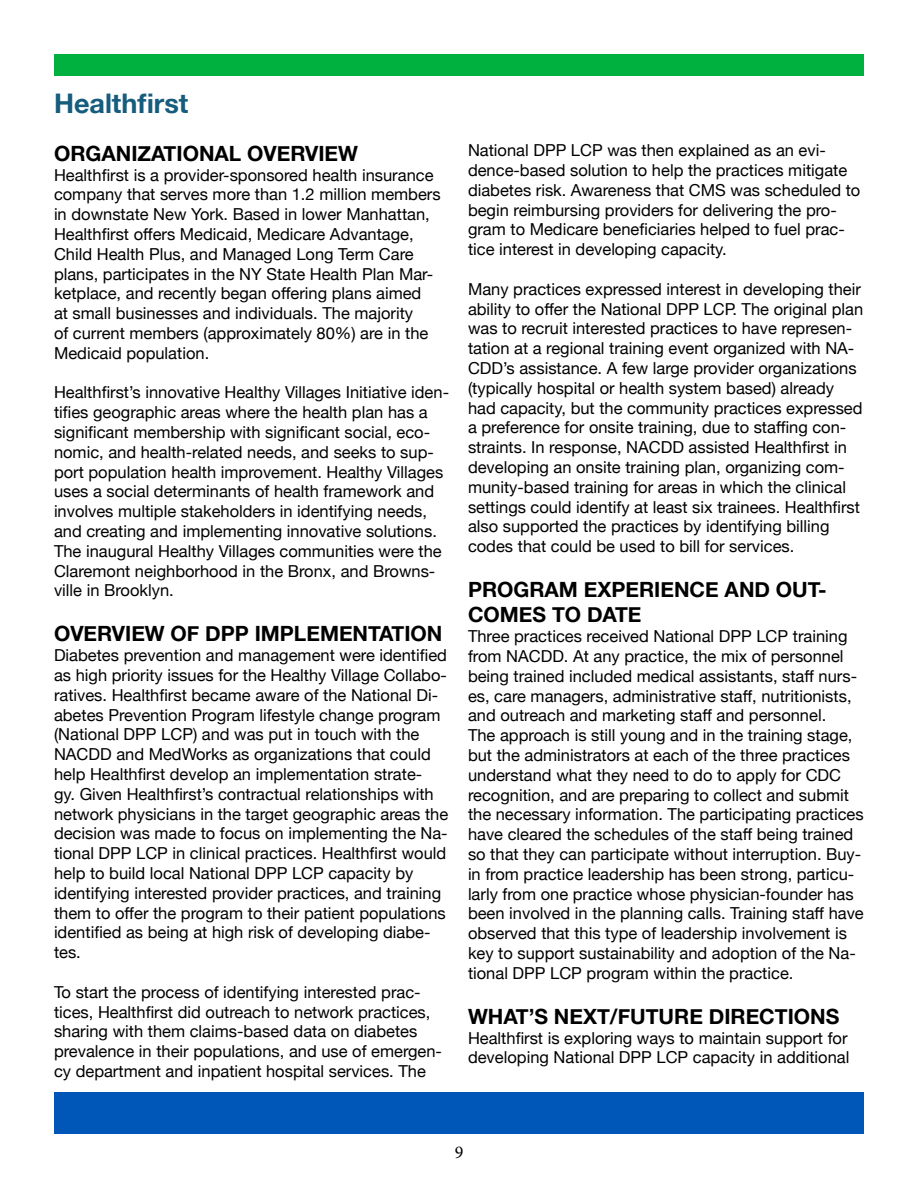
<style>
.page{position:relative;width:918px;height:1188px;background:#fff}
.page>*{position:absolute;margin:0;border:0;box-sizing:border-box;transform-origin:0 0}
.t1{font:700 27px "Helvetica Neue";color:#165c7d}
.t2{font:700 21px/25.2px "Helvetica Neue";color:#000}
.t3{font:18px "Minion Pro";color:#000}
.t4{font:16.5px/19.8px "Helvetica Neue";color:#000}
</style>
<div class="page">
<div style="left:54px;top:54px;width:810px;height:22px;background:#00b140"></div>
<div style="left:54px;top:1093px;width:810px;height:41px;background:#0057b8"></div>
<h1 class="t1" style="left:54px;top:82px;width:136px">Healthfirst</h1>
<p class="t2" style="left:54px;top:141px;width:306px">ORGANIZATIONAL OVERVIEW</p>
<p class="t4" style="left:54px;top:166px;width:388px">Healthfirst is a provider-sponsored health insurance company that serves more than 1.2 million members in downstate New York. Based in lower Manhattan, Healthfirst offers Medicaid, Medicare Advantage, Child Health Plus, and Managed Long Term Care plans, participates in the NY State Health Plan Mar&shy;ketplace, and recently began offering plans aimed<br>at small businesses and individuals. The majority<br>of current members (approximately 80%) are in the Medicaid population.</p>
<p class="t4" style="left:54px;top:384px;width:397px">Healthfirst’s innovative Healthy Villages Initiative iden&shy;tifies geographic areas where the health plan has a significant membership with significant social, eco&shy;nomic, and health-related needs, and seeks to sup&shy;port population health improvement. Healthy Villages uses a social determinants of health framework and involves multiple stakeholders in identifying needs, and creating and implementing innovative solutions.<br>The inaugural Healthy Villages communities were the Claremont neighborhood in the Bronx, and Browns&shy;ville in Brooklyn.</p>
<p class="t2" style="left:54px;top:622px;width:390px">OVERVIEW OF DPP IMPLEMENTATION</p>
<p class="t4" style="left:54px;top:646px;width:396px">Diabetes prevention and management were identified as high priority issues for the Healthy Village Collabo&shy;ratives. Healthfirst became aware of the National Di&shy;abetes Prevention Program lifestyle change program (National DPP LCP) and was put in touch with the NACDD and MedWorks as organizations that could help Healthfirst develop an implementation strate-<br>gy. Given Healthfirst’s contractual relationships with network physicians in the target geographic areas the decision was made to focus on implementing the Na&shy;tional DPP LCP in clinical practices. Healthfirst would help to build local National DPP LCP capacity by identifying interested provider practices, and training them to offer the program to their patient populations identified as being at high risk of developing diabe&shy;tes.</p>
<p class="t4" style="left:54px;top:983px;width:389px">To start the process of identifying interested prac&shy;tices, Healthfirst did outreach to network practices, sharing with them claims-based data on diabetes prevalence in their populations, and use of emergen&shy;cy department and inpatient hospital services. The</p>
<p class="t4" style="left:468px;top:141px;width:394px">National DPP LCP was then explained as an evi&shy;dence-based solution to help the practices mitigate diabetes risk. Awareness that CMS was scheduled to begin reimbursing providers for delivering the pro&shy;gram to Medicare beneficiaries helped to fuel prac&shy;tice interest in developing capacity.</p>
<p class="t4" style="left:468px;top:280px;width:397px">Many practices expressed interest in developing their ability to offer the National DPP LCP. The original plan was to recruit interested practices to have represen&shy;tation at a regional training event organized with NA-CDD’s assistance. A few large provider organizations (typically hospital or health system based) already had capacity, but the community practices expressed a preference for onsite training, due to staffing con&shy;straints. In response, NACDD assisted Healthfirst in developing an onsite training plan, organizing com&shy;munity-based training for areas in which the clinical settings could identify at least six trainees. Healthfirst also supported the practices by identifying billing codes that could be used to bill for services.</p>
<p class="t2" style="left:468px;top:578px;width:360px">PROGRAM EXPERIENCE AND OUT-<br>COMES TO DATE</p>
<p class="t4" style="left:468px;top:627px;width:397px">Three practices received National DPP LCP training from NACDD. At any practice, the mix of personnel being trained included medical assistants, staff nurs&shy;es, care managers, administrative staff, nutritionists, and outreach and marketing staff and personnel.<br>The approach is still young and in the training stage, but the administrators at each of the three practices understand what they need to do to apply for CDC recognition, and are preparing to collect and submit the necessary information. The participating practices have cleared the schedules of the staff being trained so that they can participate without interruption. Buy&shy;in from practice leadership has been strong, particu&shy;larly from one practice whose physician-founder has been involved in the planning calls. Training staff have observed that this type of leadership involvement is key to support sustainability and adoption of the Na&shy;tional DPP LCP program within the practice.</p>
<p class="t2" style="left:468px;top:1004px;width:373px">WHAT’S NEXT/FUTURE DIRECTIONS</p>
<p class="t4" style="left:468px;top:1029px;width:383px">Healthfirst is exploring ways to maintain support for developing National DPP LCP capacity in additional</p>
<p class="t3" style="left:455px;top:1140px;width:10px">9</p>
</div>
